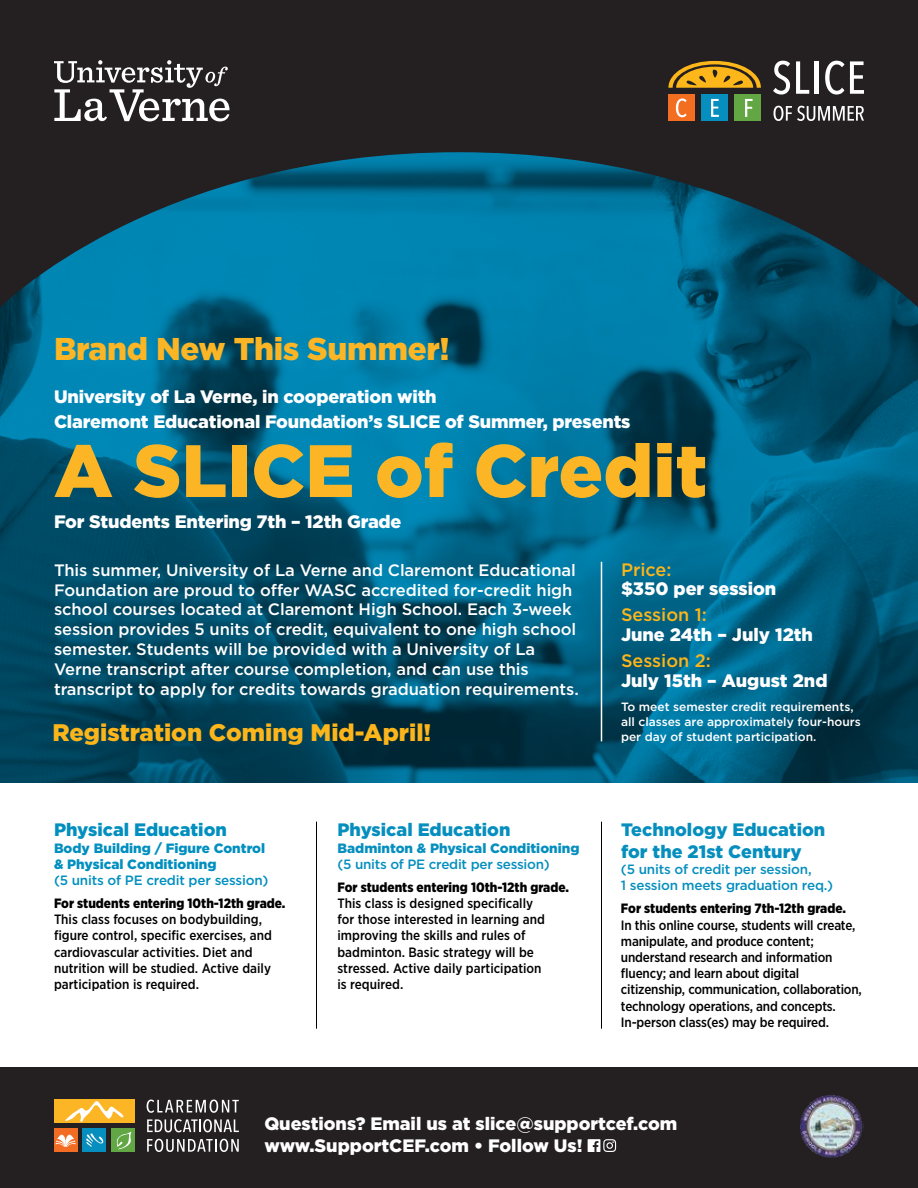
<style>
.page{position:relative;width:918px;height:1188px;background:#fff}
.page>*{position:absolute;margin:0;border:0;box-sizing:border-box;transform-origin:0 0}
.t1{font:900 73.95px "Gotham HTF";color:#fcb525}
.t2{font:900 31.5px "Gotham HTF";letter-spacing:-.01em;color:#fcb525}
.t3{font:900 24px "Gotham HTF";color:#fcb51a}
.t4{font:900 18px/22.5px "Gotham HTF";letter-spacing:-.01em;color:#fff}
.t5{font:900 18px/21.6px "Gotham HTF";color:#068fbe}
.t6{font:500 18px "Gotham HTF";color:#fcb51a}
.t7{font:900 18px "Gotham HTF";color:#008fbf}
.t8{font:500 16.5px/19.8px "Gotham HTF";letter-spacing:-.005em;color:#fff}
.t9{font:500 13.5px/16.2px "Gotham Narrow";letter-spacing:-.005em;color:#000}
.t10{font:900 13.5px "Gotham Narrow";color:#000}
.t11{font:500 13.5px/16.2px "Gotham HTF";letter-spacing:-.015em;color:#068fbe}
.t12{font:900 13.5px/16.2px "Gotham HTF";color:#008fbf}
.t13{font:900 13.5px "Gotham HTF";color:#068fbe}
.t14{font:500 13.5px "Gotham HTF";letter-spacing:-.015em;color:#008fbf}
.t15{font:500 12px/15px "Gotham HTF";color:#fff}
</style>
<div class="page">
<img style="left:0;top:307px;width:918px;height:476px">
<svg style="left:0;top:0;width:918px;height:307px;background:#163f50"></svg>
<div style="left:0;top:1067px;width:918px;height:121px;background:#241f21"></div>
<svg style="left:588px;top:1139px;width:28px;height:13px"></svg>
<svg style="left:147px;top:1100px;width:92px;height:13px"></svg>
<svg style="left:147px;top:1119px;width:92px;height:13px"></svg>
<svg style="left:147px;top:1139px;width:92px;height:13px"></svg>
<div style="left:54px;top:1100px;width:81px;height:23px;background:#fcb525"></div>
<div style="left:54px;top:1129px;width:23px;height:23px;background:#f36c23"></div>
<svg style="left:56px;top:1134px;width:20px;height:13px"></svg>
<svg style="left:65px;top:1101px;width:59px;height:21px"></svg>
<div style="left:83px;top:1129px;width:23px;height:23px;background:#068fbe"></div>
<svg style="left:86px;top:1133px;width:18px;height:14px"></svg>
<div style="left:112px;top:1129px;width:23px;height:23px;background:#61a744"></div>
<svg style="left:117px;top:1131px;width:14px;height:18px"></svg>
<svg style="left:54px;top:60px;width:176px;height:61px"></svg>
<svg style="left:668px;top:61px;width:93px;height:27px;background:#ab7d1c"></svg>
<svg style="left:774px;top:106px;width:90px;height:15px"></svg>
<svg style="left:773px;top:61px;width:17px;height:34px"></svg>
<svg style="left:796px;top:61px;width:13px;height:33px"></svg>
<div style="left:814px;top:61px;width:5px;height:33px;background:#fff"></div>
<svg style="left:825px;top:61px;width:39px;height:34px"></svg>
<div style="left:668px;top:94px;width:27px;height:27px;background:#f36e21"></div>
<div style="left:701px;top:94px;width:27px;height:27px;background:#068fbe"></div>
<div style="left:735px;top:94px;width:26px;height:27px;background:#62a744"></div>
<svg style="left:676px;top:98px;width:11px;height:19px"></svg>
<svg style="left:711px;top:99px;width:8px;height:18px"></svg>
<svg style="left:745px;top:99px;width:8px;height:18px"></svg>
<img style="left:800px;top:1095px;width:64px;height:63px">
<hr style="left:601px;top:822px;width:1px;height:207px;background:#000">
<hr style="left:316px;top:822px;width:1px;height:207px;background:#000">
<div style="left:53px;top:563px;width:539px;height:149px;background:#068fbe;opacity:.75"></div>
<hr style="left:601px;top:562px;width:1px;height:179px;background:#fff">
<div style="left:55px;top:336px;width:407px;height:39px;background:#068fbe;opacity:.75"></div>
<h2 class="t2" style="left:54px;top:331px;width:397px">Brand New This Summer!</h2>
<h3 class="t4" style="left:54px;top:383px;width:578px;line-height:25.5px">University of La Verne, in cooperation with<br>Claremont Educational Foundation’s SLICE of Summer, presents</h3>
<h1 class="t1" style="left:54px;top:428px;width:655px">A SLICE of Credit</h1>
<h3 class="t4" style="left:54px;top:510px;width:349px">For Students Entering 7th – 12th Grade</h3>
<p class="t8" style="left:54px;top:560px;width:526px">This summer, University of La Verne and Claremont Educational Foundation are proud to offer WASC accredited for-credit high school courses located at Claremont High School. Each 3-week session provides 5 units of credit, equivalent to one high school semester. Students will be provided with a University of La Verne transcript after course completion, and can use this transcript to apply for credits towards graduation requirements.</p>
<h3 class="t6" style="left:621px;top:559px;width:52px">Price:</h3>
<h3 class="t4" style="left:621px;top:577px;width:157px">$350 per session</h3>
<h3 class="t6" style="left:621px;top:605px;width:87px">Session 1:</h3>
<h3 class="t4" style="left:621px;top:623px;width:194px">June 24th – July 12th</h3>
<h3 class="t6" style="left:621px;top:650px;width:91px">Session 2:</h3>
<h3 class="t4" style="left:621px;top:669px;width:208px">July 15th – August 2nd</h3>
<p class="t15" style="left:621px;top:699px;width:241px">To meet semester credit requirements, all classes are approximately four-hours</p>
<h3 class="t3" style="left:52px;top:719px;width:380px">Registration Coming Mid-April!</h3>
<p class="t15" style="left:621px;top:729px;width:197px">per day of student participation.</p>
<h3 class="t7" style="left:54px;top:820px;width:174px">Physical Education</h3>
<p class="t12" style="left:54px;top:839px;width:213px">Body Building / Figure Control &amp; Physical Conditioning</p>
<p class="t14" style="left:54px;top:873px;width:216px">(5 units of PE credit per session)</p>
<p class="t10" style="left:54px;top:894px;width:233px">For students entering 10th-12th grade.</p>
<p class="t9" style="left:54px;top:911px;width:219px">This class focuses on bodybuilding, figure control, specific exercises, and cardiovascular activities. Diet and nutrition will be studied. Active daily participation is required.</p>
<h3 class="t5" style="left:338px;top:819px;width:174px">Physical Education</h3>
<p class="t13" style="left:338px;top:840px;width:244px">Badminton &amp; Physical Conditioning</p>
<p class="t11" style="left:338px;top:856px;width:214px">(5 units of PE credit per session)</p>
<p class="t10" style="left:338px;top:878px;width:233px">For students entering 10th-12th grade.</p>
<p class="t9" style="left:338px;top:895px;width:209px">This class is designed specifically for those interested in learning and improving the skills and rules of badminton. Basic strategy will be stressed. Active daily participation is required.</p>
<h3 class="t5" style="left:621px;top:819px;width:206px">Technology Education for the 21st Century</h3>
<p class="t11" style="left:621px;top:861px;width:214px">(5 units of credit per session,<br>1 session meets graduation req.)</p>
<p class="t10" style="left:621px;top:900px;width:227px">For students entering 7th-12th grade.</p>
<p class="t9" style="left:621px;top:917px;width:242px">In this online course, students will create, manipulate, and produce content; understand research and information fluency; and learn about digital citizenship, communication, collaboration, technology operations, and concepts.<br>In-person class(es) may be required.</p>
<h3 class="t4" style="left:264px;top:1111px;width:414px">Questions? Email us at slice@supportcef.com www.SupportCEF.com • Follow Us!</h3>
</div>
